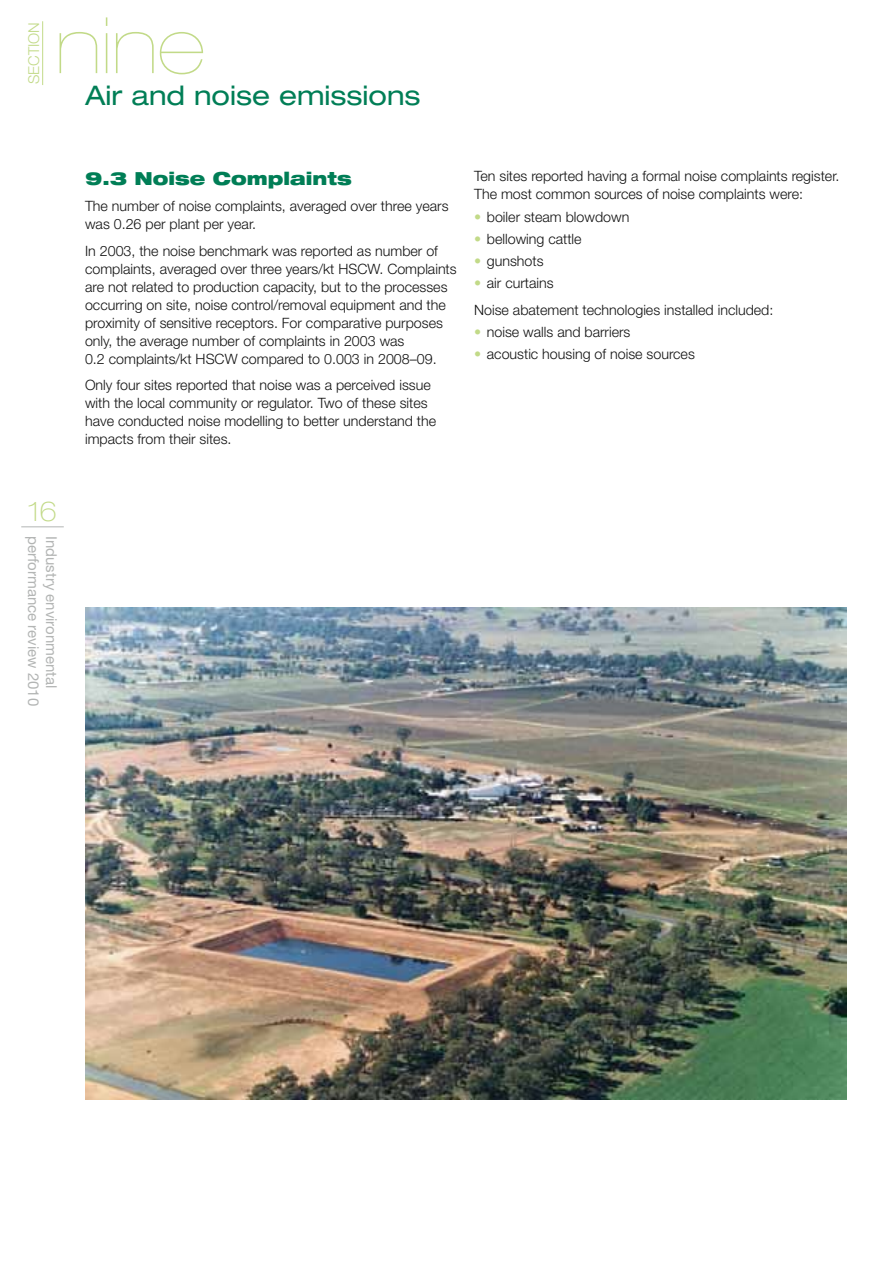
<style>
.page{position:relative;width:893px;height:1263px;background:#fff}
.page>*{position:absolute;margin:0;border:0;box-sizing:border-box;transform-origin:0 0}
.t1{font:900 expanded 78px "Helvetica Neue";color:#c2da88}
.t2{font:expanded 27px "Helvetica Neue";color:#007e56}
.t3{font:100 expanded 27px "Helvetica Neue";color:#c2da88}
.t4{font:900 expanded 18px "Helvetica Neue";color:#007e56}
.t5{font:15px "Helvetica Neue";color:#b3b5b4}
.t6{font:300 15px "Helvetica Neue";color:#c2da88}
.t7{font:300 14.25px/18px "Helvetica Neue";color:#121212}
.s1{color:#c2da88}
</style>
<div class="page">
<hr style="left:42px;top:21px;width:1px;height:64px;background:#c2da88">
<hr style="left:21px;top:526px;width:43px;height:1px;background:#b3b5b4">
<img style="left:85px;top:607px;width:761px;height:493px">
<p class="t6" style="left:24px;top:84px;width:64px;rotate:-90deg">SECTION</p>
<h1 class="t1" style="left:55px;top:0;width:150px">nine</h1>
<h2 class="t2" style="left:85px;top:79px;width:337px">Air and noise emissions</h2>
<h2 class="t3" style="left:28px;top:495px;width:30px">16</h2>
<p class="t5" style="left:42px;top:536px;width:172px;rotate:90deg">performance review 2010</p>
<p class="t5" style="left:60px;top:536px;width:154px;rotate:90deg">Industry environmental</p>
<p class="t4" style="left:85px;top:167px;width:268px">9.3 Noise Complaints</p>
<p class="t7" style="left:85px;top:197px;width:365px">The number of noise complaints, averaged over three years was 0.26 per plant per year.</p>
<p class="t7" style="left:85px;top:242px;width:373px">In 2003, the noise benchmark was reported as number of complaints, averaged over three years/kt HSCW. Complaints are not related to production capacity, but to the processes occurring on site, noise control/removal equipment and the proximity of sensitive receptors. For comparative purposes only, the average number of complaints in 2003 was<br>0.2 complaints/kt HSCW compared to 0.003 in 2008–09.</p>
<p class="t7" style="left:85px;top:376px;width:353px">Only four sites reported that noise was a perceived issue with the local community or regulator. Two of these sites have conducted noise modelling to better understand the impacts from their sites.</p>
<p class="t7" style="left:474px;top:167px;width:367px">Ten sites reported having a formal noise complaints register.<br>The most common sources of noise complaints were:</p>
<p class="t7" style="left:474px;top:207px;width:157px"><span class="s1">•</span> boiler steam blowdown</p>
<p class="t7" style="left:474px;top:229px;width:109px"><span class="s1">•</span> bellowing cattle</p>
<p class="t7" style="left:474px;top:252px;width:71px"><span class="s1">•</span> gunshots</p>
<p class="t7" style="left:474px;top:270px;width:301px;line-height:26.5px"><span class="s1">•</span> air curtains<br>Noise abatement technologies installed included:</p>
<p class="t7" style="left:474px;top:323px;width:158px"><span class="s1">•</span> noise walls and barriers</p>
<p class="t7" style="left:474px;top:345px;width:222px"><span class="s1">•</span> acoustic housing of noise sources</p>
</div>
